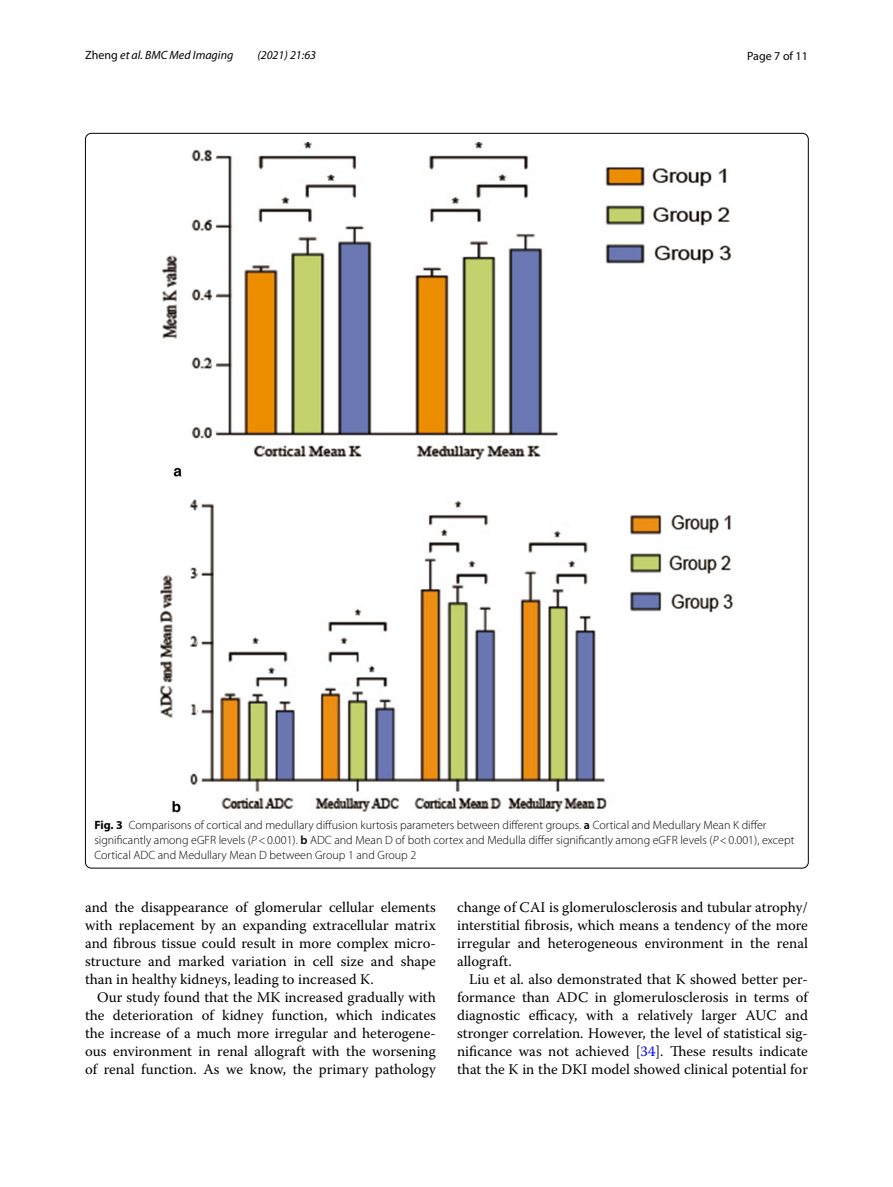
<style>
.page{position:relative;width:893px;height:1187px;background:#fff}
.page>*{position:absolute;margin:0;border:0;box-sizing:border-box;transform-origin:0 0}
.t1{font:14.7px/18px "Warnock Pro";color:#000;text-align:justify}
.t2{font:300 12px/15px "Myriad Pro";color:#000}
.t3{font:italic 12px "Myriad Pro";color:#000}
.t4{font:12px "Myriad Pro";color:#000}
.s1{font-style:normal}
.s2{font-weight:700}
.s3{font-weight:600}
.s4{font-style:italic}
.s5{color:#00f}
</style>
<div class="page">
<img style="left:160px;top:142px;width:574px;height:671px">
<p class="t3" style="left:85px;top:48px;width:150px"><span class="s1">Zheng</span> et al. BMC Med Imaging</p>
<p class="t3" style="left:257px;top:48px;width:60px">(2021) 21:63</p>
<p class="t4" style="left:747px;top:48px;width:62px">Page 7 of 11</p>
<p class="t2" style="left:94px;top:817px;width:701px"><span class="s2">Fig. 3</span> Comparisons of cortical and medullary diffusion kurtosis parameters between different groups. <span class="s3">a</span> Cortical and Medullary Mean K differ significantly among eGFR levels (<span class="s4">P</span>&lt;0.001). <span class="s3">b</span> ADC and Mean D of both cortex and Medulla differ significantly among eGFR levels (<span class="s4">P</span>&lt;0.001), except<br>Cortical ADC and Medullary Mean D between Group 1 and Group 2</p>
<p class="t1" style="left:85px;top:897px;width:352px">and the disappearance of glomerular cellular elements with replacement by an expanding extracellular matrix and fibrous tissue could result in more complex micro&shy;structure and marked variation in cell size and shape than in healthy kidneys, leading to increased K.</p>
<p class="t1" style="left:85px;top:987px;width:352px;text-indent:12px">Our study found that the MK increased gradually with the deterioration of kidney function, which indicates the increase of a much more irregular and heterogene&shy;ous environment in renal allograft with the worsening of renal function. As we know, the primary pathology</p>
<p class="t1" style="left:457px;top:897px;width:352px">change of CAI is glomerulosclerosis and tubular atrophy/ interstitial fibrosis, which means a tendency of the more irregular and heterogeneous environment in the renal allograft.</p>
<p class="t1" style="left:457px;top:969px;width:352px;text-indent:12px">Liu et al. also demonstrated that K showed better per&shy;formance than ADC in glomerulosclerosis in terms of diagnostic efficacy, with a relatively larger AUC and stronger correlation. However, the level of statistical sig&shy;nificance was not achieved [<span class="s5">34</span>]. These results indicate that the K in the DKI model showed clinical potential for</p>
</div>
